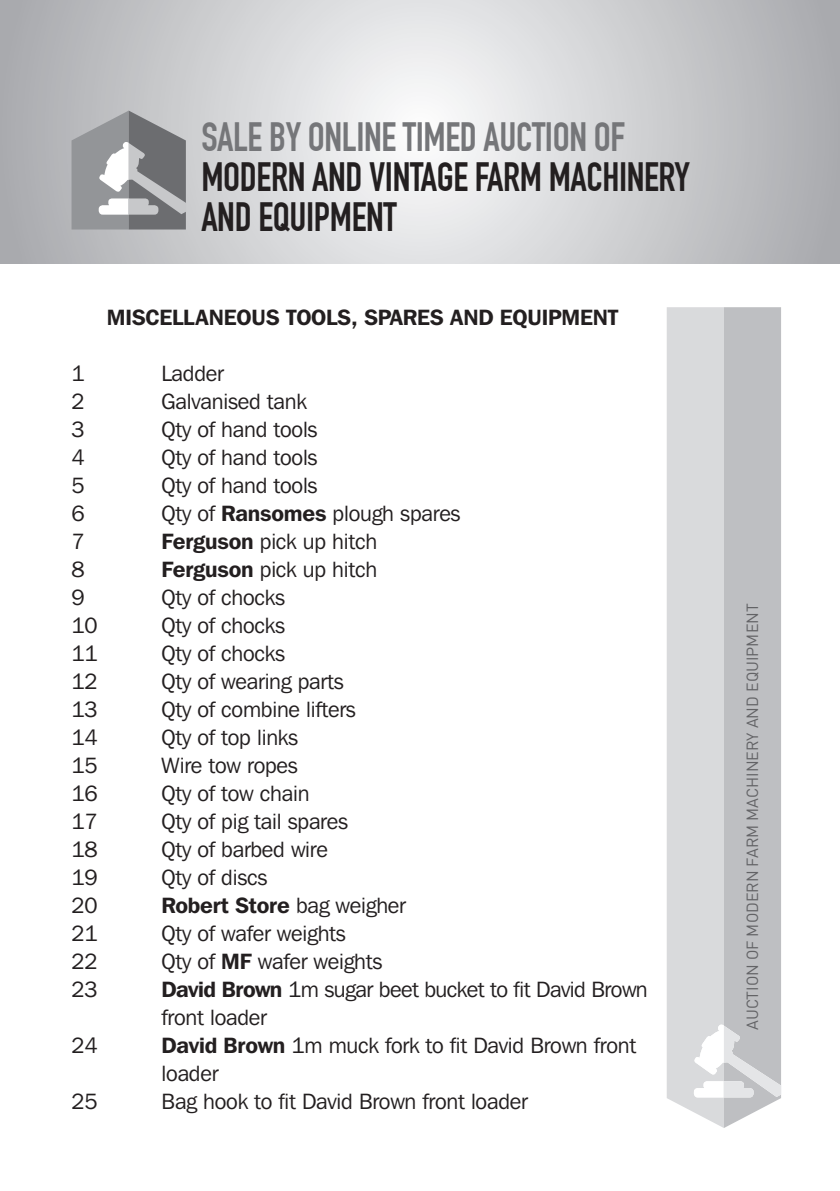
<style>
.page{position:relative;width:840px;height:1191px;background:#fff}
.page>*{position:absolute;margin:0;border:0;box-sizing:border-box;transform-origin:0 0}
.t1{font:700 40px/40px "DIN Condensed";letter-spacing:-.01em;color:#231f20}
.t2{font:700 40px "DIN Condensed";letter-spacing:-.01em;color:#757679}
.t3{font:22px/28px "Franklin Gothic IT Cby BT";letter-spacing:-.01em;color:#231f20}
.t4{font:600 22px "Franklin Gothic IT Cby BT";letter-spacing:-.01em;color:#231f20}
.t5{font:16px "DIN";color:#636366}
.s1{font-weight:600}
.s2{font-weight:400}
</style>
<div class="page">
<svg style="left:71px;top:111px;width:115px;height:118px;background:#9b9c9f"></svg>
<div style="left:667px;top:307px;width:56px;height:821px;background:#d9dadc"></div>
<div style="left:723px;top:307px;width:57px;height:821px;background:#bebfc2"></div>
<svg style="left:693px;top:1024px;width:87px;height:73px"></svg>
<h1 class="t2" style="left:201px;top:113px;width:425px">SALE BY ONLINE TIMED AUCTION OF</h1>
<h1 class="t1" style="left:201px;top:157px;width:490px">MODERN AND VINTAGE FARM MACHINERY<br>AND EQUIPMENT</h1>
<p class="t4" style="left:107px;top:303px;width:513px">MISCELLANEOUS TOOLS, SPARES AND EQUIPMENT</p>
<p class="t3" style="left:71px;top:359px;width:15px">1</p>
<p class="t3" style="left:161px;top:359px;width:64px">Ladder</p>
<p class="t3" style="left:71px;top:387px;width:15px">2</p>
<p class="t3" style="left:161px;top:387px;width:146px">Galvanised tank</p>
<p class="t3" style="left:71px;top:415px;width:15px">3</p>
<p class="t3" style="left:161px;top:415px;width:157px">Qty of hand tools</p>
<p class="t3" style="left:71px;top:443px;width:15px">4</p>
<p class="t3" style="left:161px;top:443px;width:157px">Qty of hand tools</p>
<p class="t3" style="left:71px;top:471px;width:15px">5</p>
<p class="t3" style="left:161px;top:471px;width:157px">Qty of hand tools</p>
<p class="t3" style="left:71px;top:499px;width:15px">6</p>
<p class="t3" style="left:161px;top:499px;width:300px">Qty of <span class="s1">Ransomes</span> plough spares</p>
<p class="t3" style="left:71px;top:527px;width:15px">7</p>
<p class="t3" style="left:161px;top:527px;width:217px"><span class="s1">Ferguson</span> pick up hitch</p>
<p class="t3" style="left:71px;top:555px;width:15px">8</p>
<p class="t3" style="left:161px;top:555px;width:217px"><span class="s1">Ferguson</span> pick up hitch</p>
<p class="t3" style="left:71px;top:583px;width:15px">9</p>
<p class="t3" style="left:161px;top:583px;width:125px">Qty of chocks</p>
<p class="t3" style="left:71px;top:611px;width:28px">10</p>
<p class="t3" style="left:161px;top:611px;width:125px">Qty of chocks</p>
<p class="t3" style="left:71px;top:639px;width:28px">11</p>
<p class="t3" style="left:161px;top:639px;width:125px">Qty of chocks</p>
<p class="t3" style="left:71px;top:667px;width:28px">12</p>
<p class="t3" style="left:161px;top:667px;width:183px">Qty of wearing parts</p>
<p class="t3" style="left:71px;top:695px;width:28px">13</p>
<p class="t3" style="left:161px;top:695px;width:196px">Qty of combine lifters</p>
<p class="t3" style="left:71px;top:723px;width:28px">14</p>
<p class="t3" style="left:161px;top:723px;width:138px">Qty of top links</p>
<p class="t3" style="left:71px;top:751px;width:28px">15</p>
<p class="t3" style="left:161px;top:751px;width:138px">Wire tow ropes</p>
<p class="t3" style="left:71px;top:779px;width:28px">16</p>
<p class="t3" style="left:161px;top:779px;width:149px">Qty of tow chain</p>
<p class="t3" style="left:71px;top:807px;width:28px">17</p>
<p class="t3" style="left:161px;top:807px;width:188px">Qty of pig tail spares</p>
<p class="t3" style="left:71px;top:835px;width:28px">18</p>
<p class="t3" style="left:161px;top:835px;width:168px">Qty of barbed wire</p>
<p class="t3" style="left:71px;top:863px;width:28px">19</p>
<p class="t3" style="left:161px;top:863px;width:107px">Qty of discs</p>
<p class="t3" style="left:71px;top:891px;width:28px">20</p>
<p class="t4" style="left:161px;top:891px;width:246px">Robert Store <span class="s2">bag weigher</span></p>
<p class="t3" style="left:71px;top:919px;width:28px">21</p>
<p class="t3" style="left:161px;top:919px;width:186px">Qty of wafer weights</p>
<p class="t3" style="left:71px;top:947px;width:28px">22</p>
<p class="t3" style="left:161px;top:947px;width:222px">Qty of <span class="s1">MF</span> wafer weights</p>
<p class="t3" style="left:71px;top:975px;width:28px">23</p>
<p class="t3" style="left:161px;top:975px;width:487px"><span class="s1">David Brown</span> 1m sugar beet bucket to fit David Brown front loader</p>
<p class="t3" style="left:71px;top:1031px;width:28px">24</p>
<p class="t3" style="left:161px;top:1031px;width:476px"><span class="s1">David Brown</span> 1m muck fork to fit David Brown front loader</p>
<p class="t3" style="left:71px;top:1087px;width:28px">25</p>
<p class="t3" style="left:161px;top:1087px;width:367px">Bag hook to fit David Brown front loader</p>
<p class="t5" style="left:741px;top:1030px;width:428px;rotate:-90deg">AUCTION OF MODERN FARM MACHINERY AND EQUIPMENT</p>
</div>
